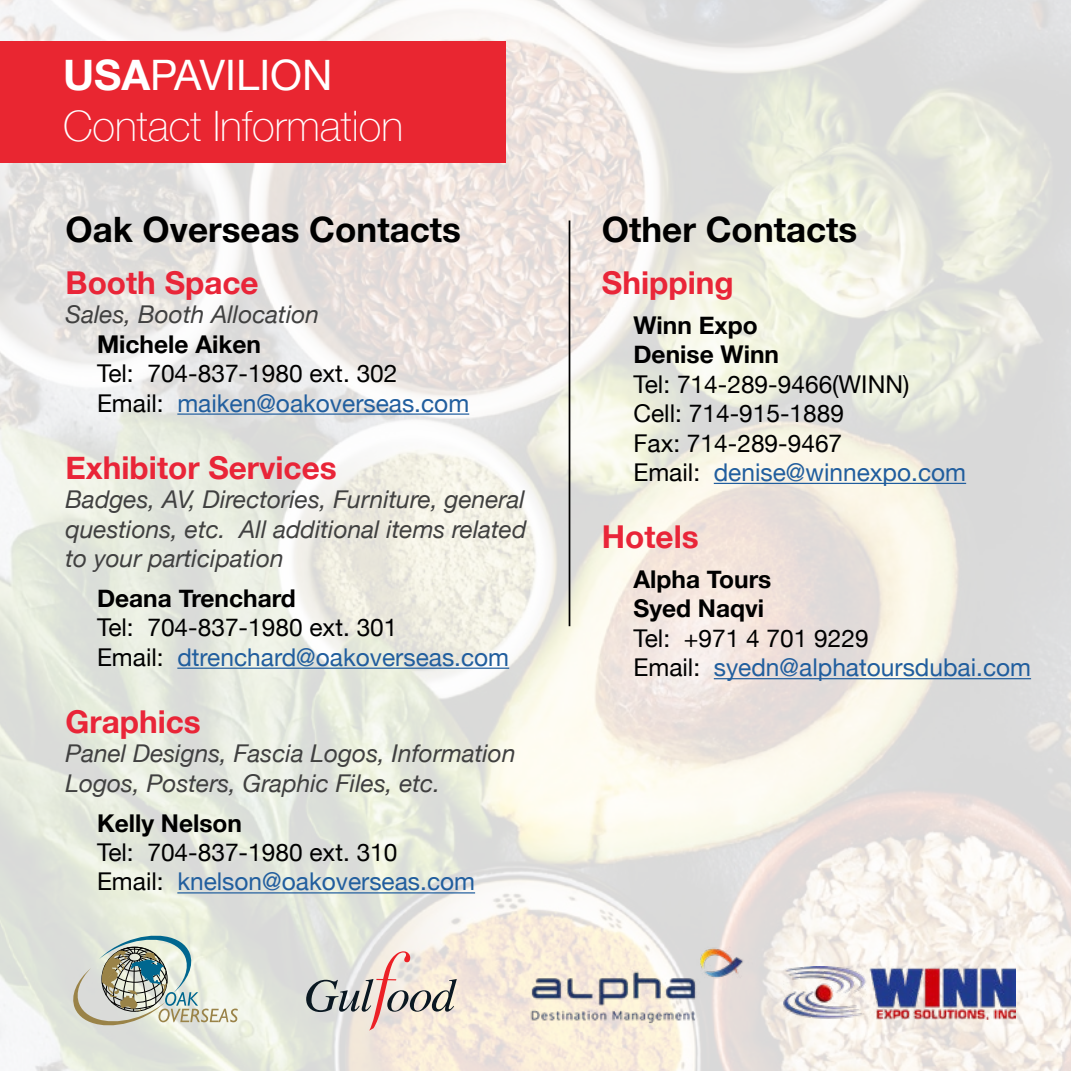
<style>
.page{position:relative;width:1071px;height:1071px;background:#fff}
.page>*{position:absolute;margin:0;border:0;box-sizing:border-box;transform-origin:0 0}
.t1{font:100 42px/50.4px "Helvetica Neue";color:#fff}
.t2{font:700 35px "Helvetica Neue";color:#000}
.t3{font:700 31.5px "Helvetica Neue";color:#e92538}
.t4{font:24.5px/29.4px "Helvetica Neue";color:#000}
.t5{font:italic 24.5px/29.4px "Helvetica Neue";color:#404040;text-align:justify}
.t6{font:700 24.5px/29.4px "Helvetica Neue";color:#000}
.t7{font:24.5px/29.4px "Helvetica Neue";color:#215e9e}
.s1{font-weight:700}
.s2{font-weight:400}
.s3{color:#215e9e}
.s4{color:#000}
</style>
<div class="page">
<img style="left:0;top:0;width:1071px;height:1071px">
<div style="left:0;top:41px;width:506px;height:122px;background:#e92631"></div>
<hr style="left:177px;top:413px;width:292px;height:2px;background:#215e9e">
<hr style="left:177px;top:668px;width:332px;height:1px;background:#215e9e">
<hr style="left:177px;top:892px;width:298px;height:2px;background:#215e9e">
<hr style="left:714px;top:483px;width:252px;height:1px;background:#215e9e">
<hr style="left:714px;top:678px;width:317px;height:1px;background:#215e9e">
<hr style="left:569px;top:220px;width:1px;height:406px;background:#000">
<svg style="left:306px;top:951px;width:151px;height:80px;background:#d5cbc4"></svg>
<svg style="left:70px;top:930px;width:168px;height:101px;background:#c5ccc0"></svg>
<img style="left:513px;top:939px;width:243px;height:111px">
<img style="left:784px;top:967px;width:232px;height:52px">
<h1 class="t1" style="left:63px;top:48px;width:342px"><span class="s1">USA</span><span class="s2">PAVILION<br></span>Contact Information</h1>
<h2 class="t2" style="left:66px;top:202px;width:397px">Oak Overseas Contacts</h2>
<h2 class="t2" style="left:602px;top:202px;width:257px">Other Contacts</h2>
<p class="t3" style="left:602px;top:258px;width:133px">Shipping</p>
<p class="t6" style="left:633px;top:311px;width:147px">Winn Expo<br>Denise Winn</p>
<p class="t4" style="left:633px;top:371px;width:334px">Tel: 714-289-9466(WINN)<br>Cell: 714-915-1889<br>Fax: 714-289-9467<br>Email: <span class="s3">denise@winnexpo.com</span></p>
<p class="t3" style="left:602px;top:512px;width:98px">Hotels</p>
<p class="t6" style="left:633px;top:565px;width:139px">Alpha Tours<br>Syed Naqvi</p>
<p class="t7" style="left:633px;top:625px;width:399px"><span class="s4">Tel: +971 4 701 9229<br>Email:</span> syedn@alphatoursdubai.com</p>
<p class="t3" style="left:66px;top:258px;width:195px">Booth Space</p>
<p class="t5" style="left:66px;top:301px;width:255px">Sales, Booth Allocation</p>
<p class="t6" style="left:97px;top:330px;width:166px">Michele Aiken</p>
<p class="t4" style="left:97px;top:360px;width:374px">Tel: 704-837-1980 ext. 302<br>Email: <span class="s3">maiken@oakoverseas.com</span></p>
<p class="t3" style="left:66px;top:443px;width:273px">Exhibitor Services</p>
<p class="t5" style="left:66px;top:486px;width:463px">Badges, AV, Directories, Furniture, general questions, etc. All additional items related to your participation</p>
<p class="t6" style="left:97px;top:584px;width:200px">Deana Trenchard</p>
<p class="t4" style="left:97px;top:614px;width:414px">Tel: 704-837-1980 ext. 301<br>Email: <span class="s3">dtrenchard@oakoverseas.com</span></p>
<p class="t3" style="left:66px;top:697px;width:137px">Graphics</p>
<p class="t5" style="left:66px;top:740px;width:452px">Panel Designs, Fascia Logos, Information<br>Logos, Posters, Graphic Files, etc.</p>
<p class="t6" style="left:97px;top:809px;width:147px">Kelly Nelson</p>
<p class="t4" style="left:97px;top:839px;width:380px">Tel: 704-837-1980 ext. 310<br>Email: <span class="s3">knelson@oakoverseas.com</span></p>
</div>
